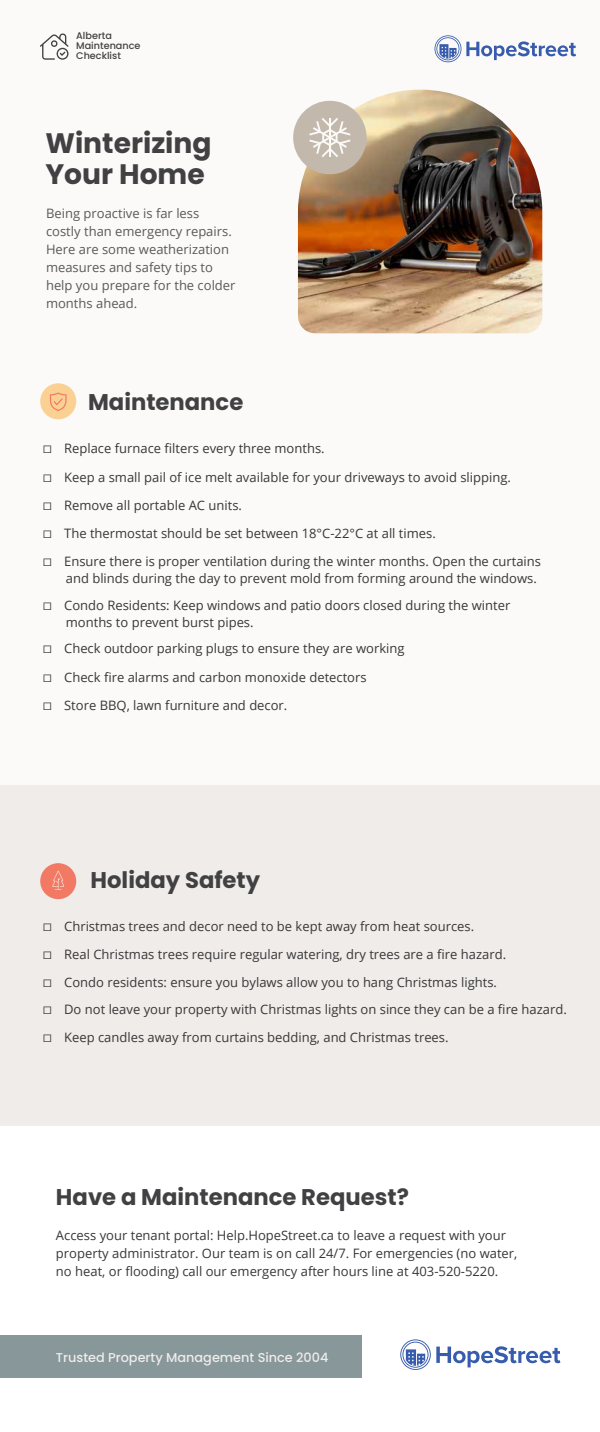
<style>
.page{position:relative;width:600px;height:1432px;background:#fff}
.page>*{position:absolute;margin:0;border:0;box-sizing:border-box;transform-origin:0 0}
.t1{font:700 28.1px/31px "Poppins";color:#414042}
.t2{font:700 22.7px "Poppins";color:#414042}
.t3{font:13px/28.2px "Open Sans";color:#383738}
.t4{font:13px/18px "Open Sans";color:#58595b}
.t5{font:500 12.9px "Poppins";color:#efece9}
.t6{font:500 9.7px/10.1px "Poppins";color:#414042}
.s1{font-family:"Proxima Nova"}
</style>
<div class="page">
<div style="left:1px;top:1px;width:599px;height:812px;background:#fbfaf8"></div>
<div style="left:0;top:1335px;width:361px;height:43px;background:#87979a"></div>
<div style="left:0;top:785px;width:600px;height:340px;background:#efece9"></div>
<svg style="left:400px;top:1339px;width:160px;height:31px"></svg>
<div style="left:40px;top:383px;width:36px;height:36px;background:#fad093;border-radius:50%"></div>
<svg style="left:50px;top:392px;width:17px;height:19px"></svg>
<div style="left:40px;top:863px;width:36px;height:36px;background:#f27a65;border-radius:50%"></div>
<svg style="left:52px;top:870px;width:12px;height:20px"></svg>
<svg style="left:40px;top:33px;width:29px;height:27px"></svg>
<svg style="left:435px;top:35px;width:141px;height:27px"></svg>
<img style="left:298px;top:90px;width:244px;height:243px">
<div style="left:293px;top:101px;width:74px;height:73px;background:#c2b9ac;border-radius:50%"></div>
<svg style="left:309px;top:118px;width:41px;height:39px"></svg>
<p class="t6" style="left:76px;top:30px;width:66px">Alberta<br>Maintenance<br>Checklist</p>
<h1 class="t1" style="left:45px;top:128px;width:168px">Winterizing<br>Your Home</h1>
<p class="t4" style="left:46px;top:204px;width:191px">Being proactive is far less costly than emergency repairs.<br>Here are some weatherization measures and safety tips to help you prepare for the colder months ahead.</p>
<h2 class="t2" style="left:88px;top:389px;width:157px">Maintenance</h2>
<p class="t3" style="left:43px;top:434px;width:500px"><span class="s1">☐</span> Replace furnace filters every three months.<br><span class="s1">☐</span> Keep a small pail of ice melt available for your driveways to avoid slipping.<br><span class="s1">☐</span> Remove all portable AC units.<br><span class="s1">☐</span> The thermostat should be set between 18°C-22°C at all times.<br><span class="s1">☐</span> Ensure there is proper ventilation during the winter months. Open the curtains</p>
<p class="t3" style="left:43px;top:565px;width:495px;line-height:26.8px;text-indent:23px">and blinds during the day to prevent mold from forming around the windows. <span class="s1">☐</span> Condo Residents: Keep windows and patio doors closed during the winter</p>
<p class="t3" style="left:43px;top:609px;width:363px;line-height:25.8px;text-indent:23px">months to prevent burst pipes.<br><span class="s1">☐</span> Check outdoor parking plugs to ensure they are working</p>
<p class="t3" style="left:43px;top:662px;width:325px"><span class="s1">☐</span> Check fire alarms and carbon monoxide detectors <span class="s1">☐</span> Store BBQ, lawn furniture and decor.</p>
<h2 class="t2" style="left:91px;top:867px;width:171px">Holiday Safety</h2>
<p class="t3" style="left:43px;top:912px;width:525px;line-height:27.6px"><span class="s1">☐</span> Christmas trees and decor need to be kept away from heat sources.<br><span class="s1">☐</span> Real Christmas trees require regular watering, dry trees are a fire hazard.<br><span class="s1">☐</span> Condo residents: ensure you bylaws allow you to hang Christmas lights.<br><span class="s1">☐</span> Do not leave your property with Christmas lights on since they can be a fire hazard. <span class="s1">☐</span> Keep candles away from curtains bedding, and Christmas trees.</p>
<h2 class="t2" style="left:56px;top:1184px;width:354px">Have a Maintenance Request?</h2>
<p class="t3" style="left:56px;top:1226px;width:463px;line-height:18px">Access your tenant portal: Help.HopeStreet.ca to leave a request with your property administrator. Our team is on call 24/7. For emergencies (no water, no heat, or flooding) call our emergency after hours line at 403-520-5220.</p>
<p class="t5" style="left:56px;top:1349px;width:274px">Trusted Property Management Since 2004</p>
</div>
